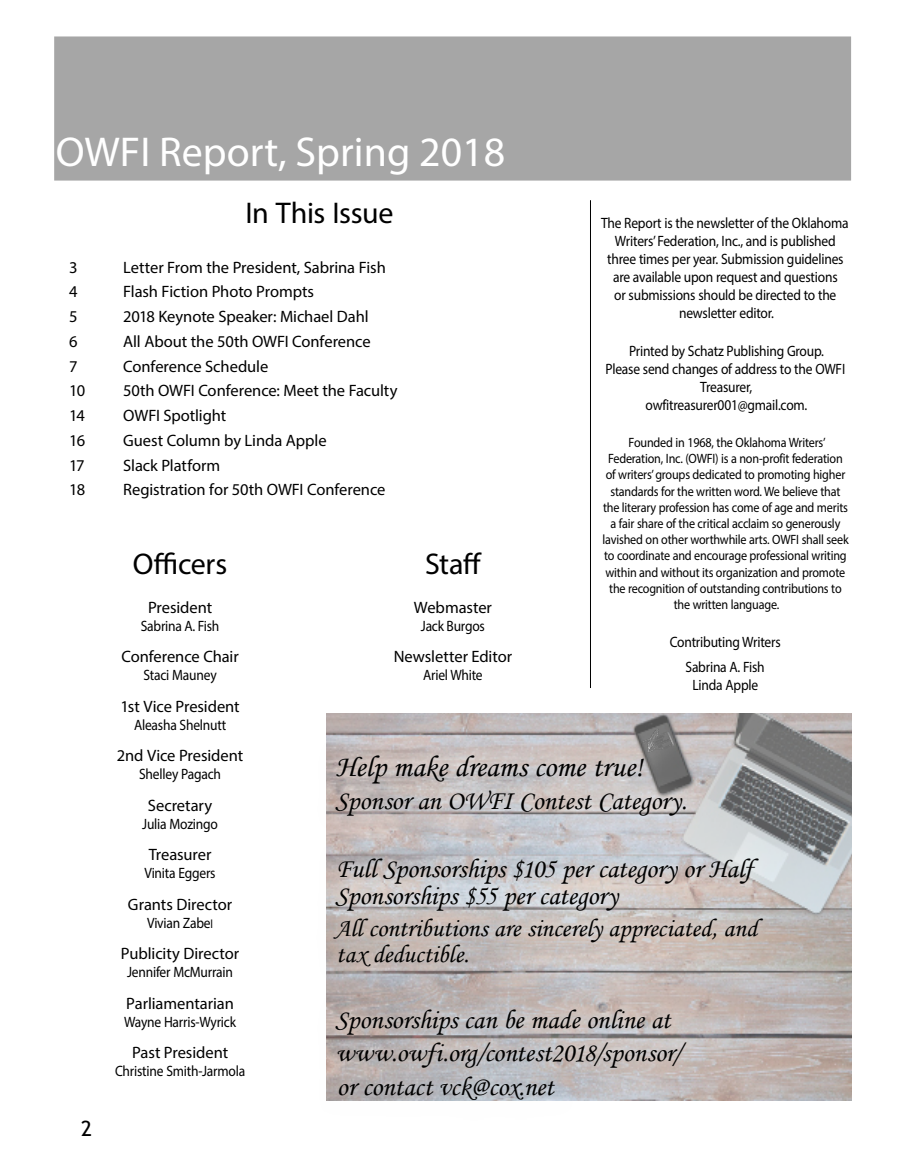
<style>
.page{position:relative;width:905px;height:1175px;background:#fff}
.page>*{position:absolute;margin:0;border:0;box-sizing:border-box;transform-origin:0 0}
.t1{font:41.85px "Myriad Pro";color:#fff}
.t2{font:30px "Myriad Pro";letter-spacing:-.01em;color:#000}
.t3{font:30px "Monotype Corsiva";letter-spacing:-.005em;color:#000}
.t4{font:27px/33.8px "Monotype Corsiva";color:#000}
.t5{font:25.5px/25.5px "Monotype Corsiva";color:#000}
.t6{font:21px "Trebuchet MS";color:#000}
.t7{font:16.5px "Myriad Pro";letter-spacing:-.005em;color:#000}
.t8{font:15px/18px "Myriad Pro";letter-spacing:-.015em;color:#000;text-align:center;scale:.9 1}
.t9{font:13.5px/16.2px "Myriad Pro";letter-spacing:-.015em;color:#000;text-align:center;scale:.9 1}
.s1{font-size:12px}
</style>
<div class="page">
<hr style="left:590px;top:200px;width:1px;height:488px;background:#000">
<div style="left:55px;top:37px;width:795px;height:143px;background:#a6a6a6"></div>
<img style="left:327px;top:713px;width:524px;height:387px">
<img style="left:639px;top:725px;width:35px;height:9px">
<svg style="left:326px;top:734px;width:455px;height:367px;background:#c0baba"></svg>
<h1 class="t1" style="left:56px;top:126px;width:451px">OWFI Report, Spring 2018</h1>
<h2 class="t2" style="left:245px;top:194px;width:149px">In This Issue</h2>
<p class="t8" style="left:601px;top:214px;width:277px">The Report is the newsletter of the Oklahoma Writers’ Federation, Inc., and is published three times per year. Submission guidelines are available upon request and questions<br>or submissions should be directed to the newsletter editor.</p>
<p class="t8" style="left:605px;top:342px;width:268px">Printed by Schatz Publishing Group.<br>Please send changes of address to the OWFI<br>Treasurer,<br>owfitreasurer001@gmail.com.</p>
<p class="t9" style="left:602px;top:434px;width:275px">Founded in 1968, the Oklahoma Writers’ Federation, Inc. (OWFI) is a non‑profit federation of writers’ groups dedicated to promoting higher standards for the written word. We believe that the literary profession has come of age and merits a fair share of the critical acclaim so generously lavished on other worthwhile arts. OWFI shall seek to coordinate and encourage professional writing within and without its organization and promote the recognition of outstanding contributions to the written language.</p>
<p class="t8" style="left:669px;top:629px;width:125px;line-height:24.8px">Contributing Writers<br>Sabrina A. Fish</p>
<p class="t8" style="left:692px;top:675px;width:75px">Linda Apple</p>
<p class="t7" style="left:69px;top:257px;width:10px">3</p>
<p class="t7" style="left:123px;top:257px;width:264px">Letter From the President, Sabrina Fish</p>
<p class="t7" style="left:69px;top:281px;width:10px">4</p>
<p class="t7" style="left:123px;top:281px;width:192px">Flash Fiction Photo Prompts</p>
<p class="t7" style="left:69px;top:306px;width:10px">5</p>
<p class="t7" style="left:123px;top:306px;width:247px">2018 Keynote Speaker: Michael Dahl</p>
<p class="t7" style="left:69px;top:331px;width:10px">6</p>
<p class="t7" style="left:123px;top:331px;width:249px">All About the 50th OWFI Conference</p>
<p class="t7" style="left:69px;top:356px;width:10px">7</p>
<p class="t7" style="left:123px;top:356px;width:147px">Conference Schedule</p>
<p class="t7" style="left:69px;top:380px;width:18px">10</p>
<p class="t7" style="left:123px;top:380px;width:276px">50th OWFI Conference: Meet the Faculty</p>
<p class="t7" style="left:69px;top:405px;width:17px">14</p>
<p class="t7" style="left:123px;top:405px;width:105px">OWFI Spotlight</p>
<p class="t7" style="left:69px;top:430px;width:18px">16</p>
<p class="t7" style="left:123px;top:430px;width:205px">Guest Column by Linda Apple</p>
<p class="t7" style="left:69px;top:455px;width:17px">17</p>
<p class="t7" style="left:123px;top:455px;width:99px">Slack Platform</p>
<p class="t7" style="left:69px;top:479px;width:17px">18</p>
<p class="t7" style="left:123px;top:479px;width:264px">Registration for 50th OWFI Conference</p>
<h2 class="t2" style="left:133px;top:546px;width:96px">Officers</h2>
<p class="t7" style="left:148px;top:597px;width:66px">President</p>
<p class="t8" style="left:141px;top:616px;width:89px">Sabrina A. Fish</p>
<p class="t7" style="left:121px;top:646px;width:119px">Conference Chair</p>
<p class="t8" style="left:143px;top:666px;width:83px">Staci Mauney</p>
<p class="t7" style="left:120px;top:696px;width:121px">1st Vice President</p>
<p class="t8" style="left:134px;top:715px;width:104px">Aleasha Shelnutt</p>
<p class="t7" style="left:117px;top:745px;width:128px">2nd Vice President</p>
<p class="t8" style="left:139px;top:765px;width:92px">Shelley Pagach</p>
<p class="t7" style="left:148px;top:795px;width:66px">Secretary</p>
<p class="t8" style="left:142px;top:814px;width:86px">Julia Mozingo</p>
<p class="t7" style="left:149px;top:844px;width:64px">Treasurer</p>
<p class="t8" style="left:145px;top:864px;width:80px">Vinita Eggers</p>
<p class="t7" style="left:128px;top:894px;width:106px">Grants Director</p>
<p class="t8" style="left:147px;top:913px;width:75px">Vivian Zabe<span class="s1">l</span></p>
<p class="t7" style="left:121px;top:943px;width:120px">Publicity Director</p>
<p class="t8" style="left:127px;top:963px;width:119px">Jennifer McMurrain</p>
<p class="t7" style="left:126px;top:993px;width:109px">Parliamentarian</p>
<p class="t8" style="left:124px;top:1012px;width:126px">Wayne Harris-Wyrick</p>
<p class="t7" style="left:132px;top:1042px;width:98px">Past President</p>
<p class="t8" style="left:115px;top:1062px;width:146px">Christine Smith-Jarmola</p>
<h2 class="t2" style="left:425px;top:546px;width:58px">Staff</h2>
<p class="t7" style="left:414px;top:597px;width:80px">Webmaster</p>
<p class="t8" style="left:421px;top:616px;width:73px">Jack Burgos</p>
<p class="t7" style="left:394px;top:646px;width:120px">Newsletter Editor</p>
<p class="t8" style="left:423px;top:666px;width:68px">Ariel White</p>
<h2 class="t3" style="left:336px;top:748px;width:308px">Help make dreams come true!</h2>
<h3 class="t4" style="left:335px;top:784px;width:353px">Sponsor an OWFI Contest Category.</h3>
<h3 class="t4" style="left:335px;top:855px;width:419px;line-height:27px">Full Sponsorships $105 per category or Half<br>Sponsorships $55 per category</h3>
<h3 class="t5" style="left:335px;top:915px;width:424px">All contributions are sincerely appreciated, and tax deductible.</h3>
<h3 class="t4" style="left:335px;top:1002px;width:348px">Sponsorships can be made online at www.owfi.org/contest2018/sponsor/ or contact vck@cox.net</h3>
<h3 class="t6" style="left:81px;top:1115px;width:13px">2</h3>
</div>
